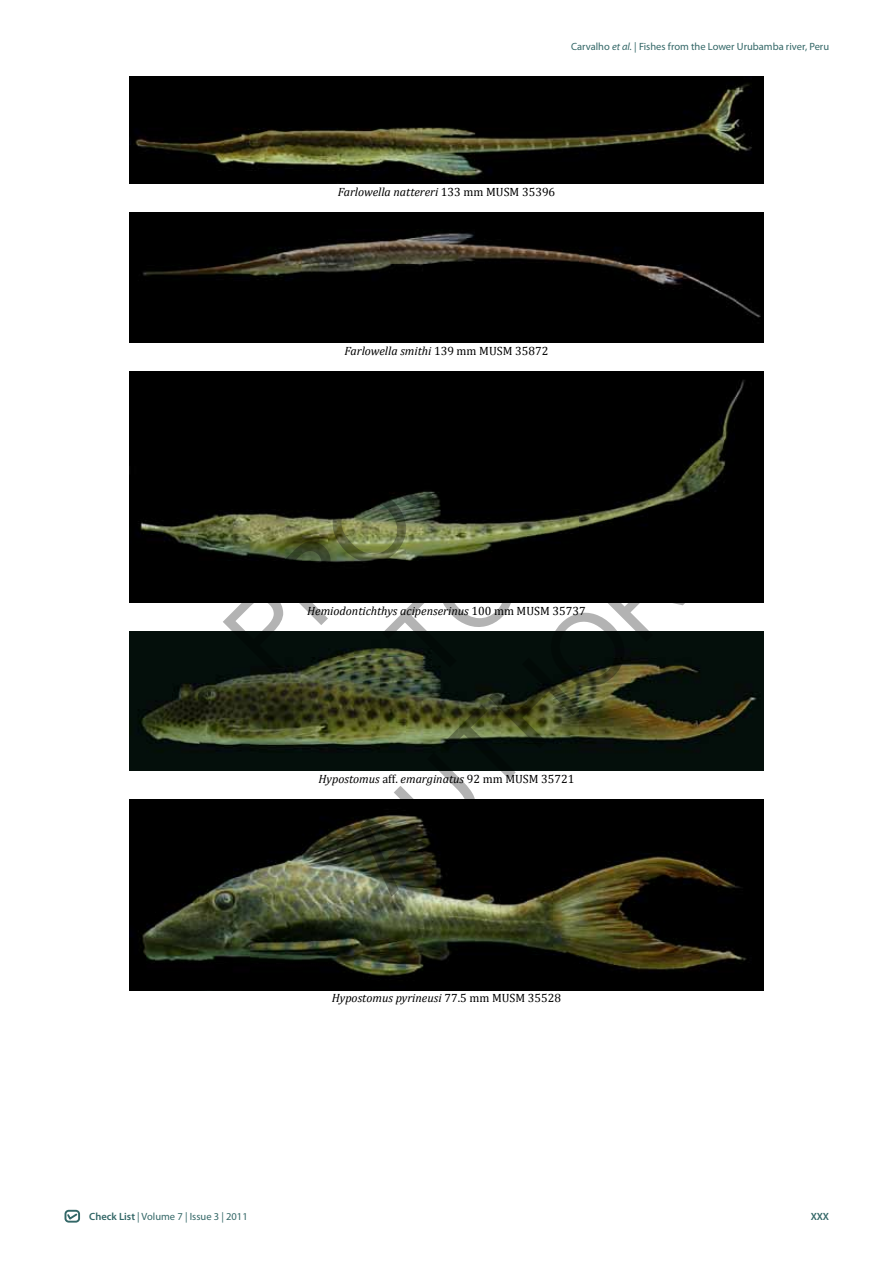
<style>
.page{position:relative;width:893px;height:1263px;background:#fff}
.page>*{position:absolute;margin:0;border:0;box-sizing:border-box;transform-origin:0 0}
.t1{font:100.65px/120.8px "Arial";color:#000;text-align:center}
.t2{font:italic 12px "Cambria";color:#000}
.t3{font:10.5px "Myriad Pro";color:#336767}
.t4{font:600 10.5px "Myriad Pro";color:#336767}
.s1{font-style:italic}
.s2{font-style:normal}
.s3{font-weight:600}
</style>
<div class="page">
<div style="left:65px;top:1210px;width:15px;height:12px;border:2px solid #336767;border-radius:3px"></div>
<svg style="left:66px;top:1212px;width:13px;height:9px"></svg>
<img style="left:130px;top:77px;width:633px;height:107px">
<img style="left:130px;top:213px;width:633px;height:129px">
<img style="left:130px;top:371px;width:633px;height:232px">
<img style="left:130px;top:632px;width:633px;height:138px">
<img style="left:130px;top:799px;width:633px;height:191px">
<p class="t3" style="left:571px;top:40px;width:260px">Carvalho <span class="s1">et al.</span> | Fishes from the Lower Urubamba river, Peru</p>
<p class="t2" style="left:338px;top:185px;width:219px">Farlowella nattereri <span class="s2">133 mm MUSM 35396</span></p>
<p class="t2" style="left:345px;top:343px;width:205px">Farlowella smithi <span class="s2">139 mm MUSM 35872</span></p>
<h1 class="t1" style="left:154px;top:659px;width:494px;rotate:-45deg">PROOF<br>TO<br>AUTHORS</h1>
<p class="t2" style="left:307px;top:604px;width:280px">Hemiodontichthys acipenserinus <span class="s2">100 mm MUSM 35737</span></p>
<p class="t2" style="left:318px;top:771px;width:258px">Hypostomus <span class="s2">aff.</span> emarginatus <span class="s2">92 mm MUSM 35721</span></p>
<p class="t3" style="left:89px;top:1210px;width:160px"><span class="s3">Check List</span> | Volume 7 | Issue 3 | 2011</p>
<p class="t2" style="left:332px;top:991px;width:231px">Hypostomus pyrineusi <span class="s2">77.5 mm MUSM 35528</span></p>
<p class="t4" style="left:811px;top:1209px;width:20px">XXX</p>
</div>
